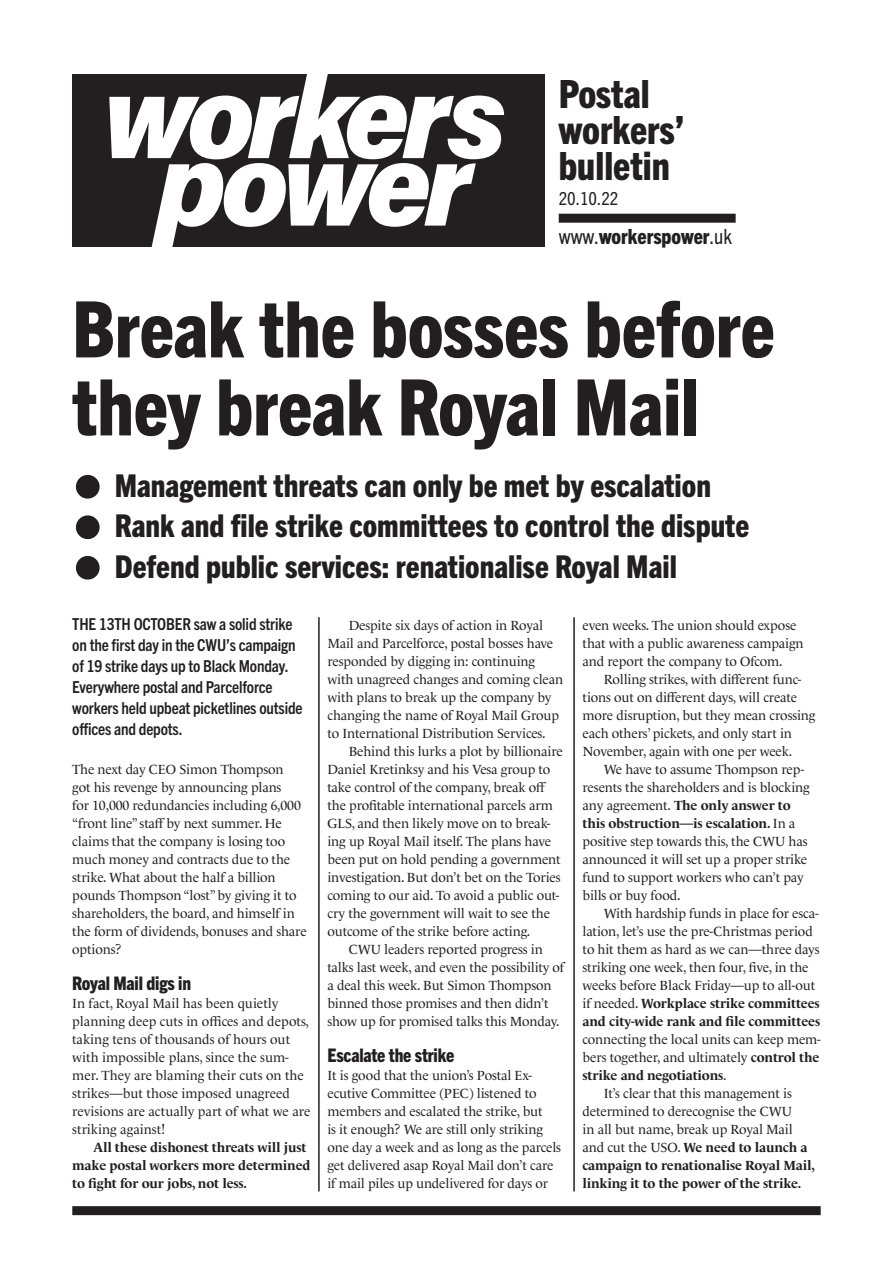
<style>
.page{position:relative;width:893px;height:1263px;background:#fff}
.page>*{position:absolute;margin:0;border:0;box-sizing:border-box;transform-origin:0 0}
.t1{font:italic 900 116.7px "Acumin Pro Semi Cond";letter-spacing:-.06em;color:#fff}
.t2{font:800 condensed 78px/78px "Trade Gothic Next LT Pro";color:#231f20}
.t3{font:800 condensed 39px/36px "Trade Gothic Next LT Pro";color:#231f20}
.t4{font:800 condensed 31.5px "Trade Gothic Next LT Pro";color:#231f20}
.t5{font:800 condensed 21px "Trade Gothic Next LT Pro";color:#231f20}
.t6{font:800 condensed 18.75px "Trade Gothic Next LT Pro";letter-spacing:-.01em;color:#231f20}
.t7{font:condensed 18px "Trade Gothic Next LT Pro";color:#231f20}
.t8{font:700 condensed 16.5px/21px "Trade Gothic Next LT Pro";letter-spacing:-.01em;color:#231f20}
.t9{font:13.5px/18px "Le Monde Livre Std";letter-spacing:-.01em;color:#231f20}
.t10{font:700 13.5px/18px "Le Monde Livre Std";letter-spacing:-.01em;color:#231f20}
.s1{font-weight:400}
.s2{font-size:66px}
.s3{font-weight:700}
</style>
<div class="page">
<div style="left:72px;top:74px;width:472px;height:173px;background:#231f20"></div>
<div style="left:559px;top:214px;width:177px;height:9px;background:#231f20"></div>
<hr style="left:319px;top:617px;width:1px;height:574px;background:#231f20">
<hr style="left:574px;top:617px;width:1px;height:574px;background:#231f20">
<div style="left:72px;top:1206px;width:749px;height:9px;background:#231f20"></div>
<h1 class="t1" style="left:103px;top:35px;width:405px">workers</h1>
<h1 class="t1" style="left:156px;top:103px;width:317px">power</h1>
<h3 class="t3" style="left:559px;top:73px;width:127px">Postal workers’ bulletin</h3>
<h3 class="t7" style="left:559px;top:186px;width:61px">20.10.22</h3>
<h3 class="t5" style="left:559px;top:222px;width:175px"><span class="s1">www.</span>workerspower<span class="s1">.uk</span></h3>
<h2 class="t2" style="left:72px;top:285px;width:704px">Break the bosses before they break Royal Mail</h2>
<h3 class="t4" style="left:72px;top:464px;width:640px"><span class="s2">•</span> Management threats can only be met by escalation</h3>
<h3 class="t4" style="left:72px;top:505px;width:678px"><span class="s2">•</span> Rank and file strike committees to control the dispute</h3>
<h3 class="t4" style="left:72px;top:545px;width:606px"><span class="s2">•</span> Defend public services: renationalise Royal Mail</h3>
<p class="t8" style="left:72px;top:612px;width:232px">THE 13TH OCTOBER saw a solid strike on the first day in the CWU’s campaign of 19 strike days up to Black Monday.<br>Everywhere postal and Parcelforce workers held upbeat picketlines outside offices and depots.</p>
<p class="t9" style="left:72px;top:760px;width:236px">The next day CEO Simon Thompson<br>got his revenge by announcing plans<br>for 10,000 redundancies including 6,000 “front line” staff by next summer. He claims that the company is losing too much money and contracts due to the strike. What about the half a billion pounds Thompson “lost” by giving it to shareholders, the board, and himself in the form of dividends, bonuses and share options?</p>
<h3 class="t6" style="left:72px;top:970px;width:120px">Royal Mail digs in</h3>
<p class="t9" style="left:72px;top:994px;width:240px">In fact, Royal Mail has been quietly planning deep cuts in offices and depots, taking tens of thousands of hours out with impossible plans, since the sum&shy;mer. They are blaming their cuts on the strikes—but those imposed unagreed revisions are actually part of what we are striking against!</p>
<p class="t10" style="left:72px;top:1138px;width:240px;text-indent:21px">All these dishonest threats will just make postal workers more determined to fight for our jobs, not less.</p>
<p class="t9" style="left:327px;top:616px;width:237px;text-indent:21px">Despite six days of action in Royal Mail and Parcelforce, postal bosses have responded by digging in: continuing with unagreed changes and coming clean with plans to break up the company by changing the name of Royal Mail Group to International Distribution Services.</p>
<p class="t9" style="left:327px;top:742px;width:237px;text-indent:21px">Behind this lurks a plot by billionaire Daniel Kretinksy and his Vesa group to take control of the company, break off the profitable international parcels arm GLS, and then likely move on to break&shy;ing up Royal Mail itself. The plans have been put on hold pending a government investigation. But don’t bet on the Tories coming to our aid. To avoid a public out&shy;cry the government will wait to see the outcome of the strike before acting.</p>
<p class="t9" style="left:327px;top:940px;width:238px;text-indent:21px">CWU leaders reported progress in talks last week, and even the possibility of a deal this week. But Simon Thompson binned those promises and then didn’t show up for promised talks this Monday.</p>
<h3 class="t6" style="left:327px;top:1042px;width:128px">Escalate the strike</h3>
<p class="t9" style="left:327px;top:1066px;width:235px">It is good that the union’s Postal Ex&shy;ecutive Committee (PEC) listened to members and escalated the strike, but<br>is it enough? We are still only striking one day a week and as long as the parcels get delivered asap Royal Mail don’t care if mail piles up undelivered for days or</p>
<p class="t9" style="left:583px;top:616px;width:223px">even weeks. The union should expose that with a public awareness campaign and report the company to Ofcom.</p>
<p class="t9" style="left:583px;top:670px;width:234px;text-indent:21px">Rolling strikes, with different func&shy;tions out on different days, will create more disruption, but they mean crossing each others’ pickets, and only start in November, again with one per week.</p>
<p class="t9" style="left:583px;top:760px;width:229px;text-indent:21px">We have to assume Thompson rep&shy;resents the shareholders and is blocking any agreement. <span class="s3">The only answer to this obstruction—is escalation.</span> In a positive step towards this, the CWU has announced it will set up a proper strike fund to support workers who can’t pay bills or buy food.</p>
<p class="t9" style="left:583px;top:904px;width:239px;text-indent:21px">With hardship funds in place for esca&shy;lation, let’s use the pre-Christmas period to hit them as hard as we can—three days striking one week, then four, five, in the weeks before Black Friday—up to all-out if needed. <span class="s3">Workplace strike committees and city-wide rank and file committees</span></p>
<p class="t9" style="left:583px;top:1030px;width:240px">connecting the local units can keep mem-</p>
<p class="t9" style="left:583px;top:1048px;width:238px">bers together, and ultimately <span class="s3">control the</span></p>
<p class="t10" style="left:583px;top:1066px;width:146px">strike and negotiations<span class="s1">.</span></p>
<p class="t9" style="left:604px;top:1084px;width:190px">It’s clear that this management is</p>
<p class="t9" style="left:583px;top:1102px;width:211px">determined to derecognise the CWU</p>
<p class="t9" style="left:583px;top:1120px;width:212px">in all but name, break up Royal Mail</p>
<p class="t10" style="left:583px;top:1138px;width:226px"><span class="s1">and cut the USO.</span> We need to launch a</p>
<p class="t10" style="left:583px;top:1156px;width:234px">campaign to renationalise Royal Mail,</p>
<p class="t10" style="left:583px;top:1174px;width:220px">linking it to the power of the strike.</p>
</div>
